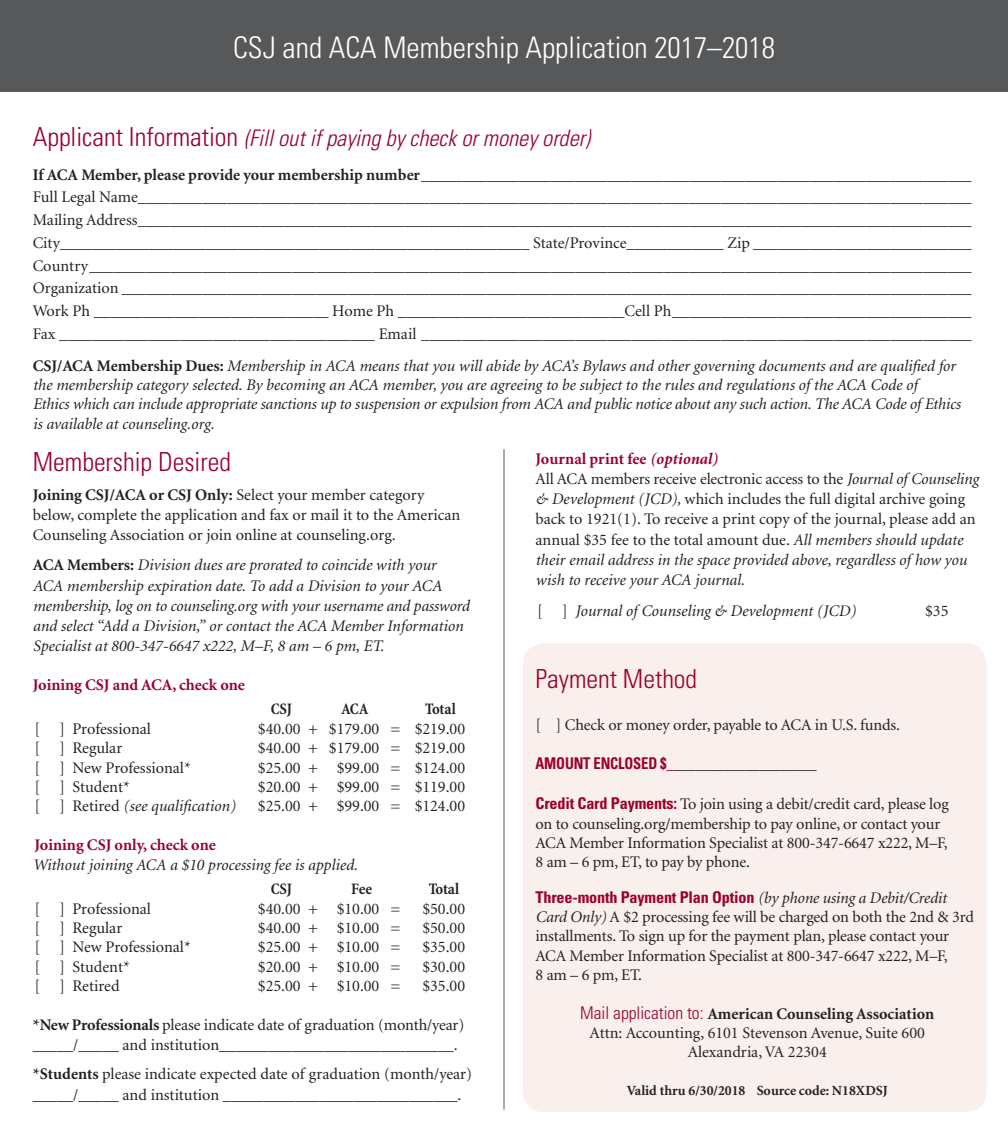
<style>
.page{position:relative;width:1008px;height:1134px;background:#fff}
.page>*{position:absolute;margin:0;border:0;box-sizing:border-box;transform-origin:0 0}
.t1{font:300 condensed 29.75px "Univers";color:#fff}
.t2{font:300 condensed 26.25px "Univers";color:#98012d}
.t3{font:italic 300 condensed 22.75px "Univers";color:#98012d}
.t4{font:16.1px/20.1px "Minion";letter-spacing:-.005em;color:#231f20}
.t5{font:italic 16.1px/20.1px "Minion";color:#231f20}
.t6{font:700 condensed 16.1px "Univers";letter-spacing:-.01em;color:#98012d}
.t7{font:700 16.1px "Minion";color:#98012d}
.t8{font:16.1px "Minion";letter-spacing:-.005em;color:#231f20;scale:.9 1}
.t9{font:700 condensed 16.1px "Minion";letter-spacing:-.01em;color:#231f20}
.t10{font:700 14px "Minion";color:#231f20}
.s1{font-style:normal;font-size:26.25px}
.s2{font-weight:700}
.s3{font-stretch:condensed}
.s4{font-weight:700;font-style:normal}
.s5{font-style:normal}
.s6{font-weight:700;color:#98012d}
.s7{font-weight:700;font-style:italic;color:#98012d}
.s8{font-style:italic}
.s9{font-family:"Univers";font-weight:700;font-stretch:condensed;color:#98012d}
.s10{color:#98012d}
.s11{font-family:"Minion";font-weight:400;font-style:italic;font-stretch:normal;color:#231f20}
.s12{font-family:"Univers";font-weight:300;font-stretch:condensed;font-size:17.5px;color:#98012d}
</style>
<div class="page">
<div style="left:0;top:0;width:1008px;height:92px;background:#57585a"></div>
<div style="left:523px;top:643px;width:464px;height:469px;background:#f9efed;border-radius:21px"></div>
<hr style="left:504px;top:449px;width:1px;height:661px;background:#57585a">
<h1 class="t1" style="left:233px;top:30px;width:543px">CSJ and ACA Membership Application 2017–2018</h1>
<h3 class="t3" style="left:33px;top:125px;width:559px"><span class="s1">Applicant Information</span> (Fill out if paying by check or money order)</h3>
<p class="t4" style="left:33px;top:164px;width:940px;line-height:22.8px;text-align:justify"><span class="s2">If ACA Member, please provide your membership number</span><span class="s3">____________________________________________________________________ </span>Full Legal Name_______________________________________________________________________________________________________ Mailing Address_______________________________________________________________________________________________________ City__________________________________________________________ State/Province____________ Zip ___________________________ Country_____________________________________________________________________________________________________________ Organization _________________________________________________________________________________________________________ Work Ph _____________________________ Home Ph ____________________________Cell Ph_____________________________________ Fax _______________________________________ Email ____________________________________________________________________</p>
<p class="t5" style="left:33px;top:356px;width:930px;line-height:19.4px"><span class="s4">CSJ/ACA Membership Dues:</span> Membership in ACA means that you will abide by ACA’s Bylaws and other governing documents and are qualified for the membership category selected. By becoming an ACA member, you are agreeing to be subject to the rules and regulations of the ACA Code of<br>Ethics which can include appropriate sanctions up to suspension or expulsion from ACA and public notice about any such action. The ACA Code of Ethics is available at counseling.org.</p>
<h2 class="t2" style="left:33px;top:446px;width:200px">Membership Desired</h2>
<p class="t4" style="left:33px;top:485px;width:429px"><span class="s2">Joining CSJ/ACA or CSJ Only:</span> Select your member category below, complete the application and fax or mail it to the American<br>Counseling Association or join online at counseling.org.</p>
<p class="t5" style="left:33px;top:556px;width:438px"><span class="s4">ACA Members:</span> Division dues are prorated to coincide with your ACA membership expiration date. To add a Division to your ACA membership, log on to counseling.org with your username and password and select “Add a Division,” or contact the ACA Member Information Specialist at 800-347-6647 x222, M–F, 8 am – 6 pm, ET.</p>
<p class="t7" style="left:33px;top:676px;width:214px">Joining CSJ and ACA, check one</p>
<p class="t9" style="left:271px;top:700px;width:23px">CSJ</p>
<p class="t9" style="left:341px;top:700px;width:29px">ACA</p>
<p class="t9" style="left:425px;top:700px;width:32px">Total</p>
<p class="t4" style="left:35px;top:719px;width:118px">[ ] Professional</p>
<p class="t4" style="left:258px;top:719px;width:209px">$40.00 + $179.00 = $219.00</p>
<p class="t4" style="left:35px;top:738px;width:89px">[ ] Regular</p>
<p class="t4" style="left:258px;top:738px;width:209px">$40.00 + $179.00 = $219.00</p>
<p class="t4" style="left:35px;top:758px;width:158px">[ ] New Professional*</p>
<p class="t4" style="left:258px;top:758px;width:209px">$25.00 + $99.00 = $124.00</p>
<p class="t4" style="left:35px;top:777px;width:97px">[ ] Student*</p>
<p class="t4" style="left:258px;top:777px;width:209px">$20.00 + $99.00 = $119.00</p>
<p class="t5" style="left:35px;top:797px;width:203px"><span class="s5">[ ] Retired</span> (see qualification)</p>
<p class="t4" style="left:258px;top:797px;width:209px">$25.00 + $99.00 = $124.00</p>
<p class="t7" style="left:35px;top:837px;width:183px">Joining CSJ only, check one</p>
<p class="t5" style="left:33px;top:855px;width:326px">Without joining ACA a $10 processing fee is applied.</p>
<p class="t9" style="left:271px;top:880px;width:23px">CSJ</p>
<p class="t9" style="left:351px;top:880px;width:23px">Fee</p>
<p class="t9" style="left:429px;top:880px;width:32px">Total</p>
<p class="t4" style="left:35px;top:899px;width:118px">[ ] Professional</p>
<p class="t4" style="left:258px;top:899px;width:144px">$40.00 + $10.00 =</p>
<p class="t4" style="left:422px;top:899px;width:44px">$50.00</p>
<p class="t4" style="left:35px;top:918px;width:89px">[ ] Regular</p>
<p class="t4" style="left:258px;top:918px;width:144px">$40.00 + $10.00 =</p>
<p class="t4" style="left:422px;top:918px;width:44px">$50.00</p>
<p class="t4" style="left:35px;top:938px;width:158px">[ ] New Professional*</p>
<p class="t4" style="left:258px;top:938px;width:144px">$25.00 + $10.00 =</p>
<p class="t4" style="left:422px;top:938px;width:44px">$35.00</p>
<p class="t4" style="left:35px;top:957px;width:97px">[ ] Student*</p>
<p class="t4" style="left:258px;top:957px;width:144px">$20.00 + $10.00 =</p>
<p class="t4" style="left:422px;top:957px;width:44px">$30.00</p>
<p class="t4" style="left:35px;top:977px;width:87px">[ ] Retired</p>
<p class="t4" style="left:258px;top:977px;width:144px">$25.00 + $10.00 =</p>
<p class="t4" style="left:422px;top:977px;width:44px">$35.00</p>
<p class="t4" style="left:33px;top:1016px;width:433px;line-height:19.4px"><span class="s2">*New Professionals</span> please indicate date of graduation (month/year) _____/_____ and institution_____________________________.</p>
<p class="t4" style="left:33px;top:1065px;width:441px"><span class="s2">*Students</span> please indicate expected date of graduation (month/year) _____/_____ and institution _____________________________.</p>
<p class="t4" style="left:536px;top:449px;width:445px"><span class="s6">Journal print fee</span> <span class="s7">(optional)<br></span>All ACA members receive electronic access to the <span class="s8">Journal of Counseling &amp; Development (JCD),</span> which includes the full digital archive going back to 1921(1). To receive a print copy of the journal, please add an annual $35 fee to the total amount due. <span class="s8">All members should update their email address in the space provided above, regardless of how you wish to receive your ACA journal.</span></p>
<p class="t5" style="left:537px;top:602px;width:320px"><span class="s5">[ ]</span> Journal of Counseling &amp; Development (JCD)</p>
<p class="t4" style="left:925px;top:602px;width:25px">$35</p>
<h2 class="t2" style="left:536px;top:663px;width:163px">Payment Method</h2>
<p class="t4" style="left:536px;top:716px;width:366px">[ ] Check or money order, payable to ACA in U.S. funds.</p>
<p class="t8" style="left:536px;top:756px;width:314px"><span class="s9">AMOUNT ENCLOSED $</span><span class="s10">_</span>____________________</p>
<p class="t4" style="left:536px;top:795px;width:415px;line-height:19.4px"><span class="s9">Credit Card Payments:</span> To join using a debit/credit card, please log on to counseling.org/membership to pay online, or contact your ACA Member Information Specialist at 800-347-6647 x222, M–F, 8 am – 6 pm, ET, to pay by phone.</p>
<p class="t6" style="left:536px;top:887px;width:413px">Three-month Payment Plan Option <span class="s11">(by phone using a Debit/Credit</span></p>
<p class="t4" style="left:536px;top:908px;width:440px;line-height:19.4px"><span class="s8">Card Only)</span> A $2 processing fee will be charged on both the 2nd &amp; 3rd installments. To sign up for the payment plan, please contact your ACA Member Information Specialist at 800-347-6647 x222, M–F,<br>8 am – 6 pm, ET.</p>
<p class="t4" style="left:580px;top:1005px;width:356px;line-height:19.2px;text-align:center"><span class="s12">Mail application to:</span> <span class="s2">American Counseling Association<br></span>Attn: Accounting, 6101 Stevenson Avenue, Suite 600<br>Alexandria, VA 22304</p>
<p class="t10" style="left:627px;top:1084px;width:262px">Valid thru 6/30/2018 Source code: N18XDSJ</p>
</div>
